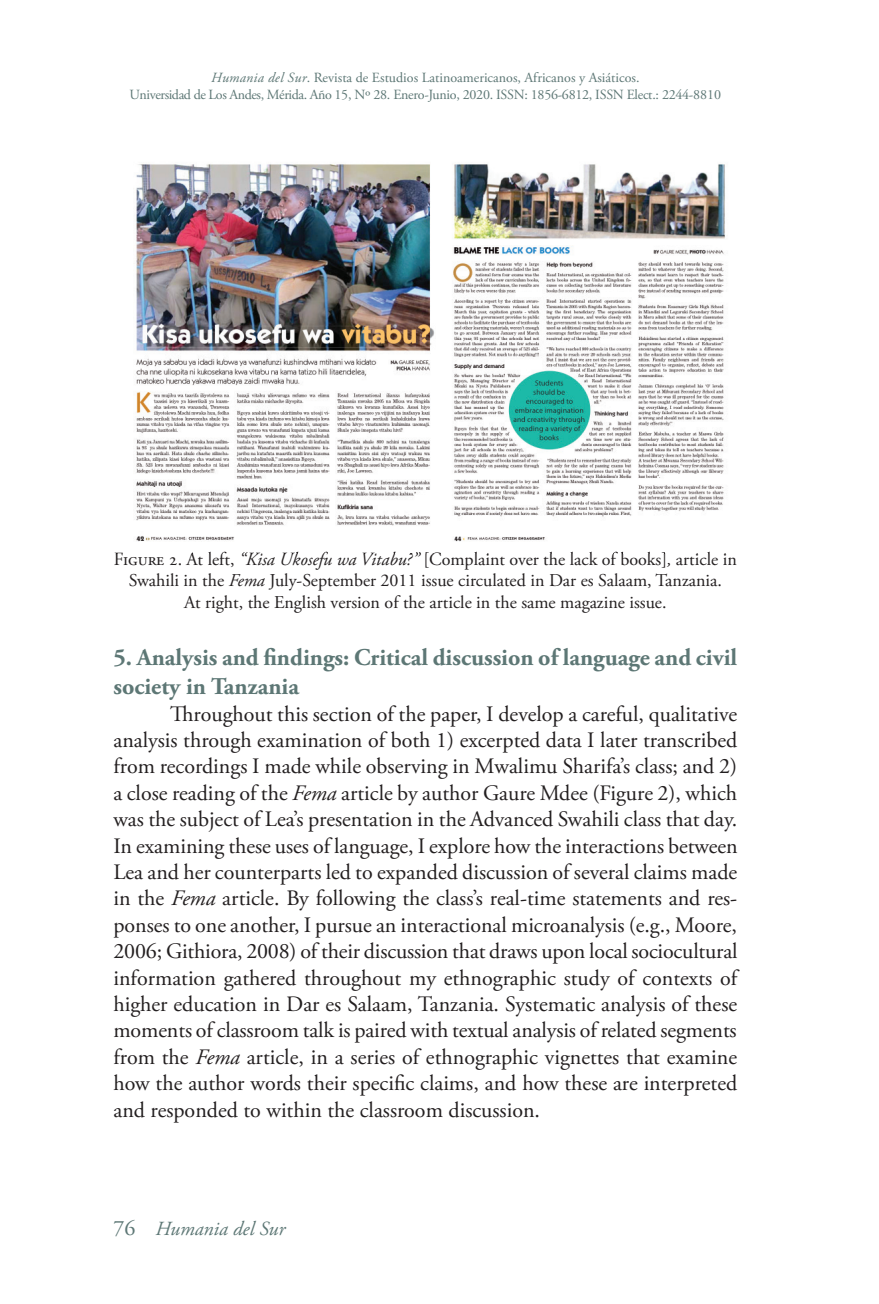
<style>
.page{position:relative;width:879px;height:1304px;background:#fff}
.page>*{position:absolute;margin:0;border:0;box-sizing:border-box;transform-origin:0 0}
.t1{font:700 24px/28.8px "Adobe Garamond Pro";color:#5d7775}
.t2{font:22px/26.4px "Adobe Garamond Pro";letter-spacing:-.01em;color:#231f20}
.t3{font:italic 20px "Adobe Garamond Pro";color:#5d7775}
.t4{font:18px/21.6px "Adobe Garamond Pro";letter-spacing:-.005em;color:#231f20;text-align:center}
.t5{font:14px/16.8px "Adobe Garamond Pro";letter-spacing:-.02em;color:#5d7775;text-align:center}
.s1{font-style:italic}
.s2{font-style:normal;font-size:22px}
</style>
<div class="page">
<img style="left:114px;top:164px;width:611px;height:389px">
<img style="left:186px;top:552px;width:48px;height:1px">
<img style="left:242px;top:552px;width:179px;height:1px">
<img style="left:425px;top:552px;width:240px;height:1px">
<img style="left:676px;top:552px;width:49px;height:1px">
<p class="t5" style="left:130px;top:69px;width:593px"><span class="s1">Humania del Sur</span>. Revista de Estudios Latinoamericanos, Africanos y Asiáticos.<br>Universidad de Los Andes, Mérida. Año 15, Nº 28. Enero-Junio, 2020. ISSN: 1856-6812, ISSN Elect.: 2244-8810</p>
<p class="t4" style="left:114px;top:549px;width:624px">Figure 2. At left, <span class="s1">“Kisa Ukosefu wa Vitabu?”</span> [Complaint over the lack of books]<span class="s1">,</span> article in<br>Swahili in the <span class="s1">Fema</span> July-September 2011 issue circulated in Dar es Salaam, Tanzania.<br>At right, the English version of the article in the same magazine issue.</p>
<p class="t1" style="left:113px;top:644px;width:625px">5. Analysis and findings: Critical discussion of language and civil society in Tanzania</p>
<p class="t2" style="left:113px;top:701px;width:628px;text-indent:57px">Throughout this section of the paper, I develop a careful, qualitative analysis through examination of both 1) excerpted data I later transcribed from recordings I made while observing in Mwalimu Sharifa’s class; and 2) a close reading of the <span class="s1">Fema</span> article by author Gaure Mdee (Figure 2), which was the subject of Lea’s presentation in the Advanced Swahili class that day.<br>In examining these uses of language, I explore how the interactions between Lea and her counterparts led to expanded discussion of several claims made in the <span class="s1">Fema</span> article. By following the class’s real-time statements and res&shy;ponses to one another, I pursue an interactional microanalysis (e.g., Moore, 2006; Githiora, 2008) of their discussion that draws upon local sociocultural information gathered throughout my ethnographic study of contexts of higher education in Dar es Salaam, Tanzania. Systematic analysis of these moments of classroom talk is paired with textual analysis of related segments from the <span class="s1">Fema</span> article, in a series of ethnographic vignettes that examine how the author words their specific claims, and how these are interpreted and responded to within the classroom discussion.</p>
<p class="t3" style="left:113px;top:1217px;width:173px"><span class="s2">76</span> Humania del Sur</p>
</div>
